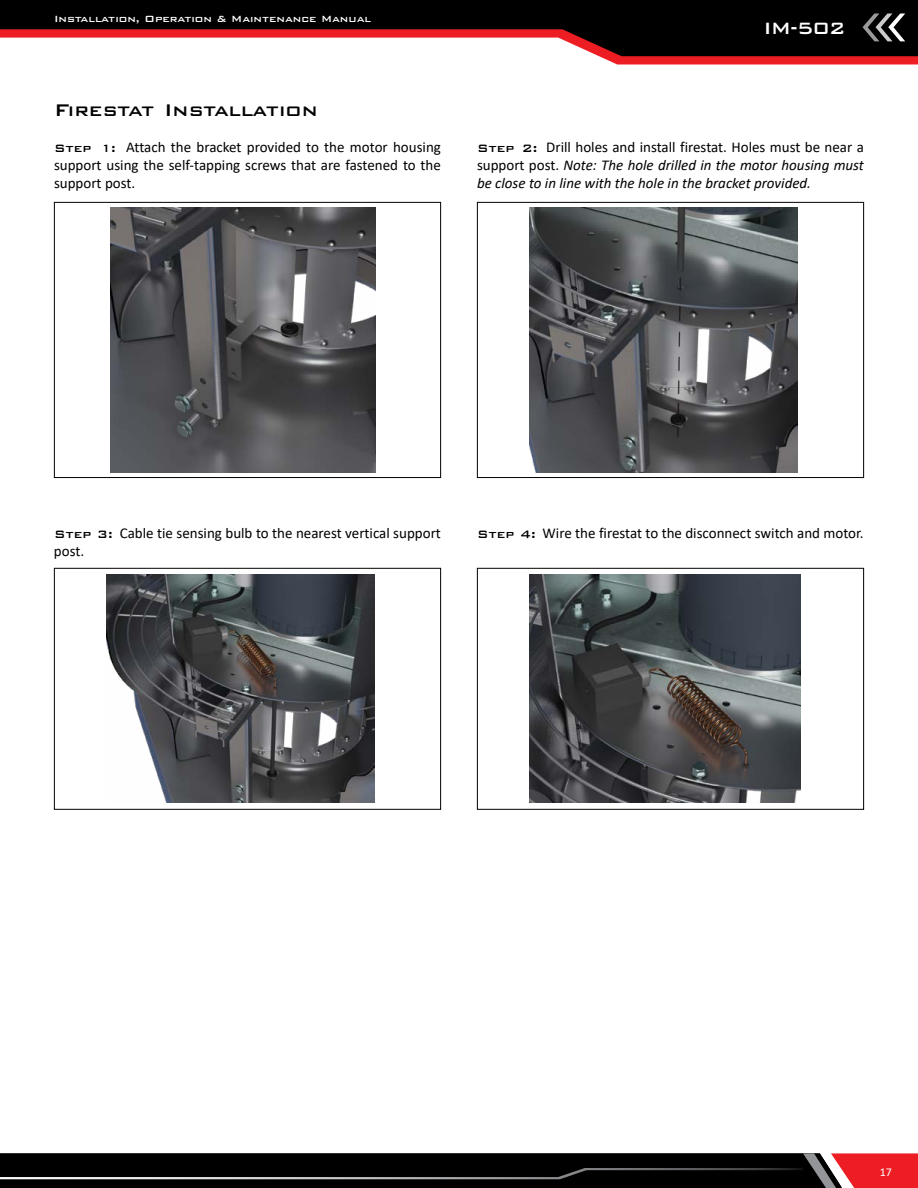
<style>
.page{position:relative;width:918px;height:1188px;background:#fff}
.page>*{position:absolute;margin:0;border:0;box-sizing:border-box;transform-origin:0 0}
.t1{font:500 22.5px "Bank Gothic BT";color:#000}
.t2{font:500 21.9px "Bank Gothic BT";color:#fff}
.t3{font:15px/18px "Calibri";color:#000;text-align:justify}
.t4{font:italic 15px/18px "Calibri";color:#000;text-align:justify}
.t5{font:500 12px "Bank Gothic BT";color:#fff}
.t6{font:12px "Calibri";color:#fff}
.s1{font-family:"Bank Gothic BT";font-weight:500;font-size:14.25px}
.s2{font-family:"Bank Gothic BT";font-weight:500;font-style:normal;font-size:14.25px}
.s3{font-style:normal}
</style>
<div class="page">
<svg style="left:599px;top:56px;width:319px;height:9px;background:#e82e35"></svg>
<svg style="left:0;top:0;width:918px;height:56px;fill:#000"></svg>
<svg style="left:863px;top:14px;width:42px;height:27px"></svg>
<svg style="left:0;top:1153px;width:918px;height:35px;background:#231213"></svg>
<div style="left:54px;top:202px;width:387px;height:276px;border:1px solid #000"></div>
<img style="left:110px;top:207px;width:266px;height:266px">
<div style="left:477px;top:202px;width:387px;height:276px;border:1px solid #000"></div>
<img style="left:529px;top:207px;width:269px;height:266px">
<div style="left:54px;top:568px;width:387px;height:242px;border:1px solid #000"></div>
<img style="left:106px;top:575px;width:269px;height:227px">
<div style="left:477px;top:568px;width:387px;height:242px;border:1px solid #000"></div>
<img style="left:529px;top:575px;width:272px;height:227px">
<p class="t5" style="left:54px;top:13px;width:319px">Installation, Operation &amp; Maintenance Manual</p>
<h2 class="t2" style="left:763px;top:16px;width:84px">IM-502</h2>
<h1 class="t1" style="left:54px;top:97px;width:265px">Firestat Installation</h1>
<p class="t3" style="left:54px;top:138px;width:388px"><span class="s1">Step 1:</span> Attach the bracket provided to the motor housing support using the self-tapping screws that are fastened to the support post.</p>
<p class="t4" style="left:477px;top:138px;width:388px"><span class="s2">Step 2:</span> <span class="s3">Drill holes and install firestat. Holes must be near a support post.</span> Note: The hole drilled in the motor housing must be close to in line with the hole in the bracket provided.</p>
<p class="t3" style="left:54px;top:524px;width:388px"><span class="s1">Step 3:</span> Cable tie sensing bulb to the nearest vertical support post.</p>
<p class="t3" style="left:477px;top:524px;width:388px"><span class="s1">Step 4:</span> Wire the firestat to the disconnect switch and motor.</p>
<p class="t6" style="left:880px;top:1163px;width:14px">17</p>
</div>
